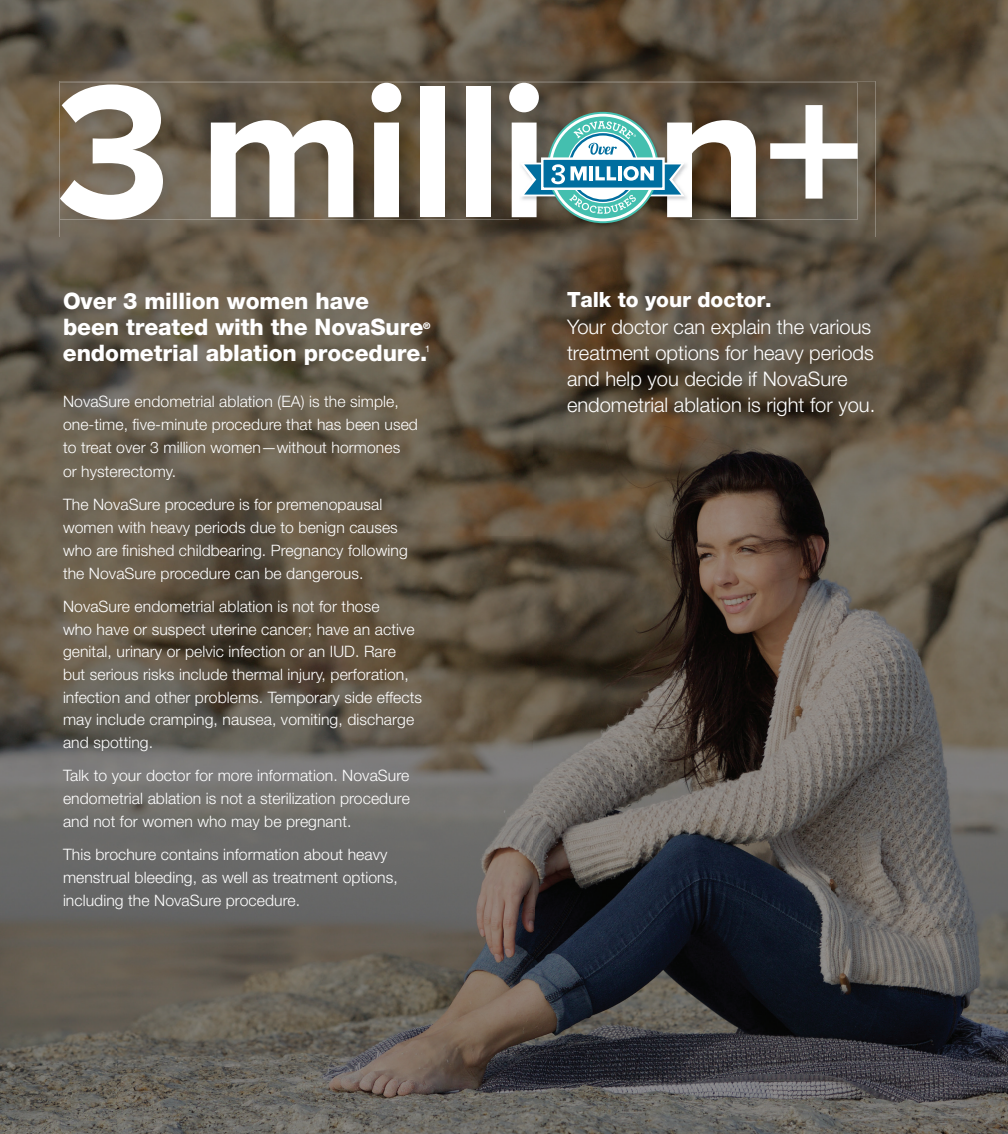
<style>
.page{position:relative;width:1008px;height:1134px;background:#fff}
.page>*{position:absolute;margin:0;border:0;box-sizing:border-box;transform-origin:0 0}
.t1{font:700 196px "Proxima Nova";letter-spacing:-.02em;color:#fff}
.t2{font:800 22.75px/26.2px "Helvetica Neue LT Std";letter-spacing:-.005em;color:#fff}
.t3{font:800 21px "Helvetica Neue LT Std";letter-spacing:-.005em;color:#fff}
.t4{font:300 20.12px/26.2px "Helvetica Neue LT Std";color:#fff}
.t5{font:300 15.75px/22.8px "Helvetica Neue LT Std";letter-spacing:.005em;color:#fff}
.t6{font:800 9.1px "Helvetica Neue LT Std";color:#fff}
.t7{font:9.1px "Helvetica Neue LT Std";color:#fff}
</style>
<div class="page">
<img style="left:0;top:0;width:1008px;height:119px">
<img style="left:0;top:119px;width:118px;height:1015px">
<img style="left:831px;top:119px;width:177px;height:1015px">
<img style="left:118px;top:237px;width:713px;height:897px">
<img style="left:59px;top:81px;width:816px;height:156px">
<img style="left:60px;top:83px;width:798px;height:137px">
<img style="left:519px;top:220px;width:171px;height:8px">
<img style="left:519px;top:111px;width:171px;height:109px">
<svg style="left:520px;top:114px;width:165px;height:107px"></svg>
<h1 class="t1" style="left:56px;top:39px;width:809px">3 milli n+</h1>
<h2 class="t2" style="left:63px;top:287px;width:362px">Over 3 million women have been treated with the NovaSure</h2>
<p class="t6" style="left:423px;top:321px;width:9px">®</p>
<h2 class="t2" style="left:63px;top:340px;width:366px">endometrial ablation procedure.</h2>
<p class="t7" style="left:425px;top:343px;width:7px">1</p>
<p class="t5" style="left:63px;top:390px;width:357px">NovaSure endometrial ablation (EA) is the simple, one-time, five-minute procedure that has been used to treat over 3 million women—without hormones</p>
<p class="t5" style="left:63px;top:455px;width:321px;line-height:33.2px">or hysterectomy.<br>The NovaSure procedure is for premenopausal</p>
<p class="t5" style="left:63px;top:516px;width:346px">women with heavy periods due to benign causes who are finished childbearing. Pregnancy following the NovaSure procedure can be dangerous.</p>
<p class="t5" style="left:63px;top:594px;width:361px">NovaSure endometrial ablation is not for those<br>who have or suspect uterine cancer; have an active genital, urinary or pelvic infection or an IUD. Rare but serious risks include thermal injury, perforation, infection and other problems. Temporary side effects may include cramping, nausea, vomiting, discharge and spotting.</p>
<p class="t5" style="left:63px;top:764px;width:348px;text-align:justify">Talk to your doctor for more information. NovaSure endometrial ablation is not a sterilization procedure and not for women who may be pregnant.</p>
<p class="t5" style="left:63px;top:843px;width:336px">This brochure contains information about heavy menstrual bleeding, as well as treatment options, including the NovaSure procedure.</p>
<h3 class="t3" style="left:567px;top:287px;width:206px">Talk to your doctor.</h3>
<p class="t4" style="left:567px;top:313px;width:310px">Your doctor can explain the various treatment options for heavy periods and help you decide if NovaSure endometrial ablation is right for you.</p>
</div>
